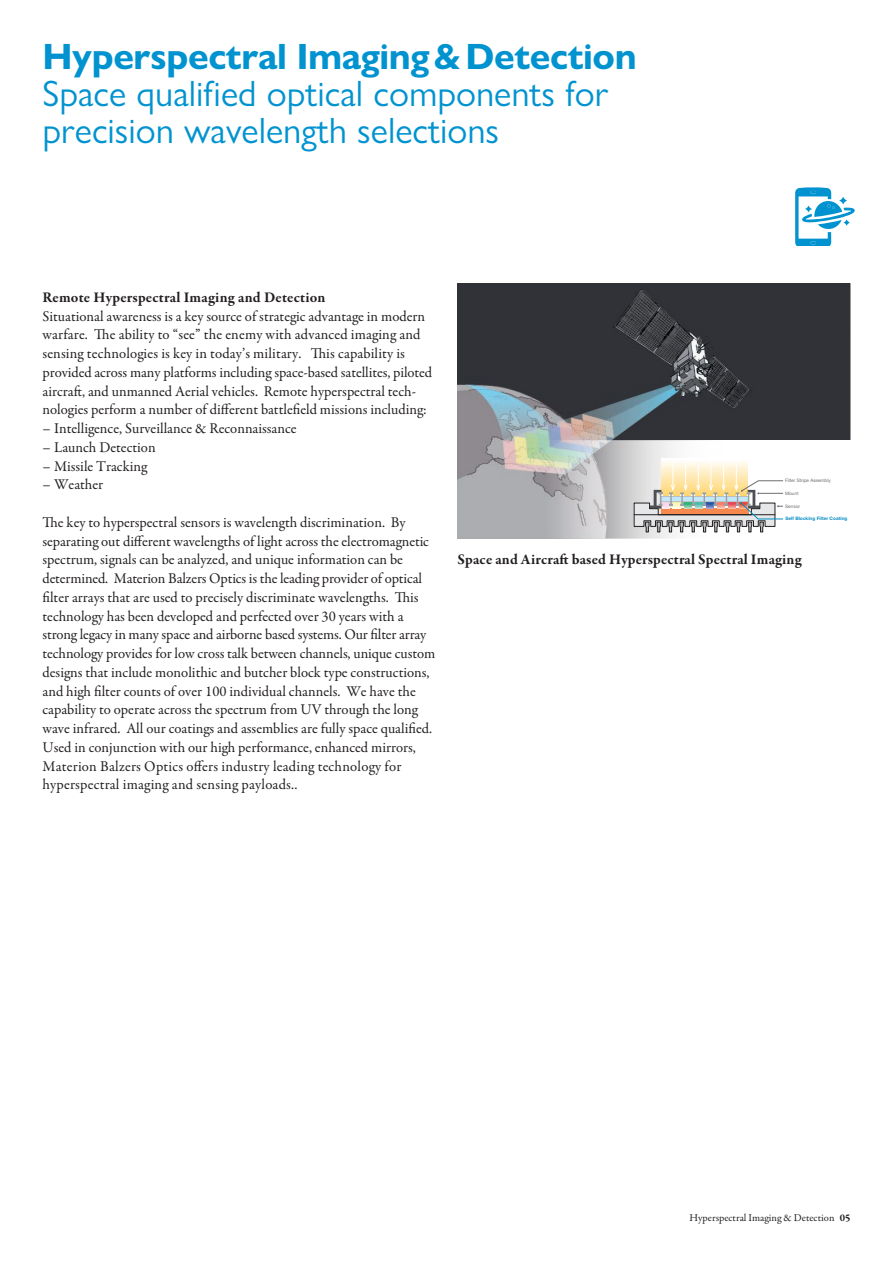
<style>
.page{position:relative;width:893px;height:1263px;background:#fff}
.page>*{position:absolute;margin:0;border:0;box-sizing:border-box;transform-origin:0 0}
.t1{font:36.75px/36.8px "Gill Sans Nova";color:#0093d0}
.t2{font:700 36.75px "Gill Sans Nova";letter-spacing:-.01em;color:#0093d0}
.t3{font:15px/18.8px "Garamond Premr Pro";color:#231f20}
.t4{font:700 15px "Garamond Premr Pro";letter-spacing:.01em;color:#231f20}
.t5{font:10.5px "Garamond Premr Pro";color:#231f20}
.t6{font:4.65px "Helvetica Neue";color:#6c6d70}
.t7{font:700 4.65px "Helvetica Neue";letter-spacing:.01em;color:#008bc0}
.s1{font-weight:700}
</style>
<div class="page">
<img style="left:458px;top:283px;width:392px;height:255px">
<img style="left:544px;top:441px;width:306px;height:98px">
<svg style="left:661px;top:459px;width:87px;height:22px"></svg>
<hr style="left:672px;top:459px;width:1px;height:30px;background:#fff">
<hr style="left:685px;top:459px;width:1px;height:30px;background:#fff">
<hr style="left:698px;top:459px;width:1px;height:30px;background:#fff">
<hr style="left:711px;top:459px;width:1px;height:30px;background:#fff">
<hr style="left:723px;top:459px;width:1px;height:30px;background:#fff">
<hr style="left:736px;top:459px;width:1px;height:30px;background:#fff">
<svg style="left:634px;top:481px;width:149px;height:51px"></svg>
<svg style="left:795px;top:187px;width:60px;height:59px"></svg>
<h1 class="t2" style="left:43px;top:34px;width:596px">Hyperspectral Imaging&amp;Detection</h1>
<h1 class="t1" style="left:43px;top:75px;width:567px">Space qualified optical components for precision wavelength selections</h1>
<p class="t4" style="left:43px;top:288px;width:285px">Remote Hyperspectral Imaging and Detection</p>
<p class="t3" style="left:43px;top:307px;width:391px">Situational awareness is a key source of strategic advantage in modern warfare. The ability to “see” the enemy with advanced imaging and sensing technologies is key in today’s military. This capability is provided across many platforms including space-based satellites, piloted aircraft, and unmanned Aerial vehicles. Remote hyperspectral tech&shy;nologies perform a number of different battlefield missions including:</p>
<p class="t3" style="left:43px;top:419px;width:256px">– Intelligence, Surveillance &amp; Reconnaissance</p>
<p class="t3" style="left:43px;top:438px;width:115px">– Launch Detection</p>
<p class="t3" style="left:43px;top:457px;width:106px">– Missile Tracking</p>
<p class="t3" style="left:43px;top:476px;width:62px">– Weather</p>
<p class="t3" style="left:43px;top:513px;width:394px">The key to hyperspectral sensors is wavelength discrimination. By separating out different wavelengths of light across the electromagnetic spectrum, signals can be analyzed, and unique information can be determined. Materion Balzers Optics is the leading provider of optical filter arrays that are used to precisely discriminate wavelengths. This technology has been developed and perfected over 30 years with a strong legacy in many space and airborne based systems. Our filter array technology provides for low cross talk between channels, unique custom designs that include monolithic and butcher block type constructions, and high filter counts of over 100 individual channels. We have the capability to operate across the spectrum from UV through the long wave infrared. All our coatings and assemblies are fully space qualified.<br>Used in conjunction with our high performance, enhanced mirrors, Materion Balzers Optics offers industry leading technology for hyperspectral imaging and sensing payloads..</p>
<p class="t7" style="left:785px;top:516px;width:64px">Self Blocking Filter Coating</p>
<p class="t6" style="left:785px;top:478px;width:47px">Filter Stripe Assembly</p>
<p class="t6" style="left:785px;top:490px;width:15px">Mount</p>
<p class="t6" style="left:785px;top:503px;width:16px">Sensor</p>
<p class="t4" style="left:458px;top:550px;width:346px">Space and Aircraft based Hyperspectral Spectral Imaging</p>
<p class="t5" style="left:690px;top:1211px;width:162px">Hyperspectral Imaging &amp; Detection <span class="s1">05</span></p>
</div>
